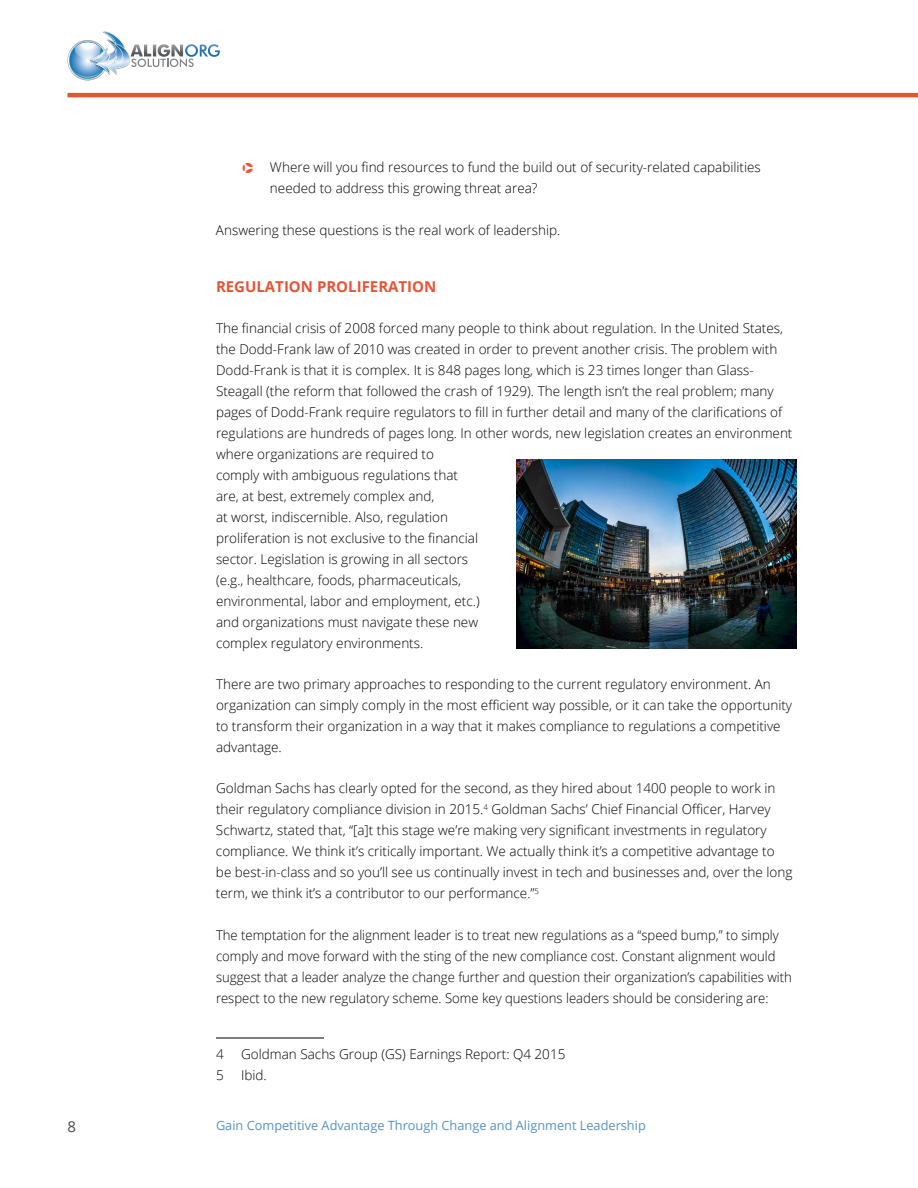
<style>
.page{position:relative;width:918px;height:1188px;background:#fff}
.page>*{position:absolute;margin:0;border:0;box-sizing:border-box;transform-origin:0 0}
.t1{font:700 15px "Open Sans";color:#e65438}
.t2{font:15px "Open Sans";color:#4d4d4f}
.t3{font:300 13.5px/21px "Open Sans";color:#000}
.t4{font:12.75px "Open Sans";color:#5991c2}
.s1{font-family:"Pointers";font-weight:400;color:#e65438}
</style>
<div class="page">
<svg style="left:68px;top:31px;width:152px;height:49px"></svg>
<hr style="left:68px;top:93px;width:850px;height:4px;background:#e65438">
<img style="left:516px;top:460px;width:281px;height:189px">
<hr style="left:216px;top:1038px;width:108px;height:1px;background:#000">
<p class="t3" style="left:270px;top:157px;width:492px;text-indent:-27px"><span class="s1">q</span> Where will you find resources to fund the build out of security-related capabilities needed to address this growing threat area?</p>
<p class="t3" style="left:216px;top:219px;width:346px">Answering these questions is the real work of leadership.</p>
<p class="t1" style="left:216px;top:276px;width:222px">REGULATION PROLIFERATION</p>
<p class="t3" style="left:216px;top:317px;width:578px">The financial crisis of 2008 forced many people to think about regulation. In the United States, the Dodd-Frank law of 2010 was created in order to prevent another crisis. The problem with Dodd-Frank is that it is complex. It is 848 pages long, which is 23 times longer than Glass-Steagall (the reform that followed the crash of 1929). The length isn’t the real problem; many pages of Dodd-Frank require regulators to fill in further detail and many of the clarifications of regulations are hundreds of pages long. In other words, new legislation creates an environment where organizations are required to<br>comply with ambiguous regulations that<br>are, at best, extremely complex and,<br>at worst, indiscernible. Also, regulation<br>proliferation is not exclusive to the financial<br>sector. Legislation is growing in all sectors<br>(e.g., healthcare, foods, pharmaceuticals,<br>environmental, labor and employment, etc.)<br>and organizations must navigate these new<br>complex regulatory environments.</p>
<p class="t3" style="left:216px;top:673px;width:578px">There are two primary approaches to responding to the current regulatory environment. An organization can simply comply in the most efficient way possible, or it can take the opportunity to transform their organization in a way that it makes compliance to regulations a competitive advantage.</p>
<p class="t3" style="left:216px;top:778px;width:578px">Goldman Sachs has clearly opted for the second, as they hired about 1400 people to work in their regulatory compliance division in 2015.<sup>4</sup> Goldman Sachs’ Chief Financial Officer, Harvey Schwartz, stated that, “[a]t this stage we’re making very significant investments in regulatory compliance. We think it’s critically important. We actually think it’s a competitive advantage to be best-in-class and so you’ll see us continually invest in tech and businesses and, over the long term, we think it’s a contributor to our performance.”<sup>5</sup></p>
<p class="t3" style="left:216px;top:924px;width:577px">The temptation for the alignment leader is to treat new regulations as a “speed bump,” to simply comply and move forward with the sting of the new compliance cost. Constant alignment would suggest that a leader analyze the change further and question their organization’s capabilities with respect to the new regulatory scheme. Some key questions leaders should be considering are:</p>
<p class="t3" style="left:216px;top:1043px;width:9px">4</p>
<p class="t3" style="left:241px;top:1043px;width:326px">Goldman Sachs Group (GS) Earnings Report: Q4 2015</p>
<p class="t3" style="left:216px;top:1064px;width:9px">5</p>
<p class="t3" style="left:241px;top:1064px;width:27px">Ibid.</p>
<p class="t2" style="left:68px;top:1116px;width:10px">8</p>
<p class="t4" style="left:216px;top:1117px;width:431px">Gain Competitive Advantage Through Change and Alignment Leadership</p>
</div>
